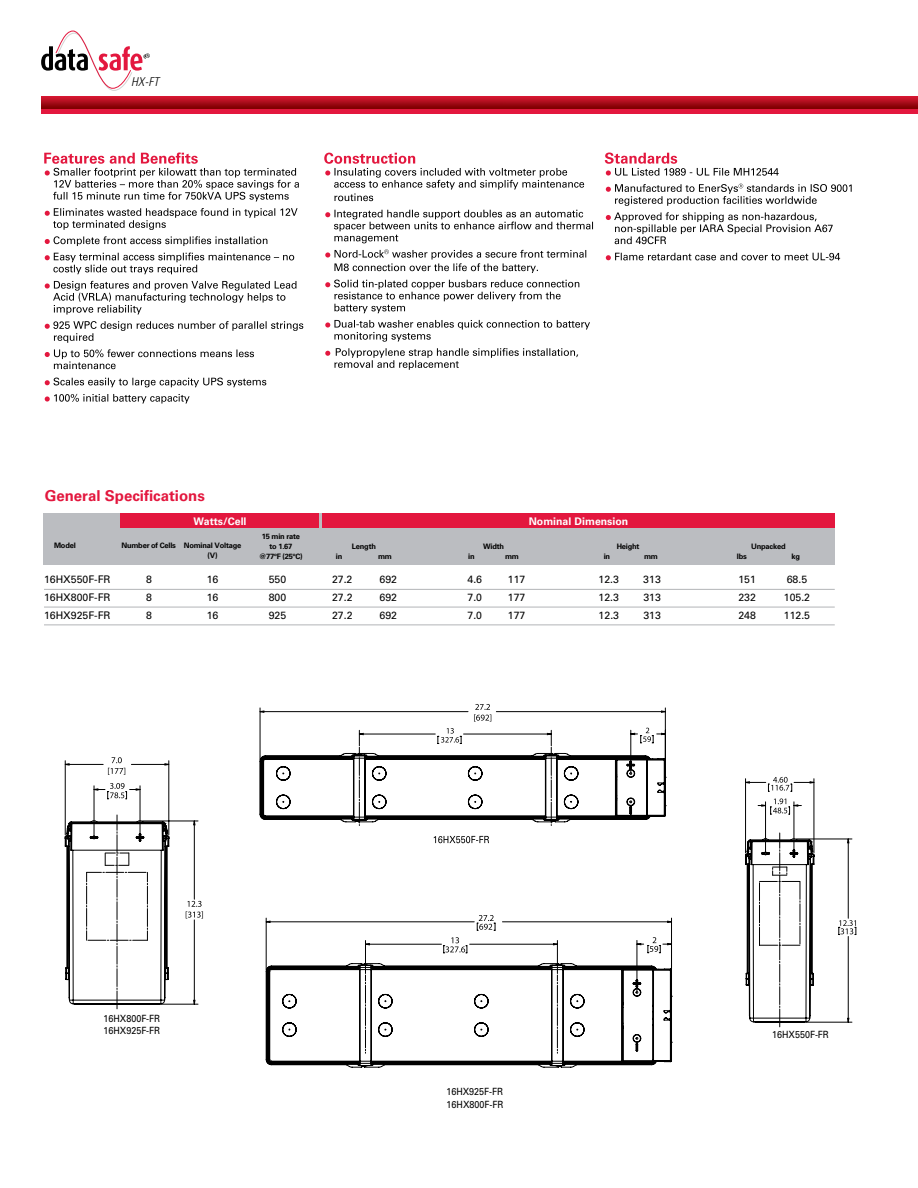
<style>
.page{position:relative;width:918px;height:1188px;background:#fff}
.page>*{position:absolute;margin:0;border:0;box-sizing:border-box;transform-origin:0 0}
.t1{font:700 15px "Univers";color:#e3173e}
.t2{font:12.45px "Myriad Pro";color:#000}
.t3{font:italic 300 condensed 12.15px "Univers";color:#000}
.t4{font:10.5px "Univers";color:#000}
.t5{font:700 10.5px "Univers";color:#fff}
.t6{font:9.9px/12.3px "Univers";color:#000;scale:.9 1}
.t7{font:700 7.5px/10.1px "Univers";letter-spacing:-.025em;color:#000}
</style>
<div class="page">
<svg style="left:64px;top:757px;width:140px;height:253px"></svg>
<hr style="left:649px;top:1187px;width:40px;height:1px;background:#000">
<svg style="left:670px;top:1187px;width:19px;height:1px"></svg>
<svg style="left:266px;top:917px;width:406px;height:151px"></svg>
<svg style="left:477px;top:915px;width:19px;height:16px"></svg>
<hr style="left:642px;top:1159px;width:46px;height:1px;background:#000">
<svg style="left:365px;top:937px;width:308px;height:131px"></svg>
<svg style="left:745px;top:776px;width:112px;height:252px"></svg>
<svg style="left:259px;top:707px;width:407px;height:119px"></svg>
<svg style="left:474px;top:704px;width:17px;height:18px"></svg>
<svg style="left:359px;top:728px;width:308px;height:115px"></svg>
<div style="left:43px;top:513px;width:792px;height:51px;background:#bbbdc1"></div>
<hr style="left:44px;top:589px;width:791px;height:1px;background:#bcbec0">
<hr style="left:44px;top:606px;width:791px;height:2px;background:#bcbec0">
<hr style="left:44px;top:624px;width:791px;height:1px;background:#bcbec0">
<div style="left:322px;top:513px;width:513px;height:15px;background:#e3173e"></div>
<div style="left:121px;top:513px;width:198px;height:15px;background:#e3173e"></div>
<svg style="left:44px;top:153px;width:255px;height:49px"></svg>
<svg style="left:45px;top:208px;width:253px;height:22px"></svg>
<svg style="left:45px;top:236px;width:222px;height:10px"></svg>
<svg style="left:45px;top:253px;width:249px;height:21px"></svg>
<svg style="left:45px;top:281px;width:252px;height:34px"></svg>
<svg style="left:45px;top:321px;width:258px;height:22px"></svg>
<svg style="left:45px;top:349px;width:209px;height:20px"></svg>
<svg style="left:45px;top:378px;width:221px;height:9px"></svg>
<svg style="left:45px;top:394px;width:145px;height:10px"></svg>
<svg style="left:324px;top:153px;width:260px;height:48px"></svg>
<svg style="left:325px;top:210px;width:268px;height:33px"></svg>
<svg style="left:325px;top:249px;width:261px;height:24px"></svg>
<svg style="left:325px;top:280px;width:254px;height:33px"></svg>
<svg style="left:325px;top:320px;width:265px;height:22px"></svg>
<svg style="left:325px;top:348px;width:253px;height:22px"></svg>
<svg style="left:605px;top:153px;width:174px;height:23px"></svg>
<svg style="left:606px;top:184px;width:246px;height:22px"></svg>
<svg style="left:606px;top:212px;width:227px;height:32px"></svg>
<svg style="left:606px;top:253px;width:234px;height:7px"></svg>
<svg style="left:41px;top:30px;width:109px;height:61px"></svg>
<img style="left:41px;top:96px;width:877px;height:13px">
<div style="left:41px;top:109px;width:877px;height:5px;background:#e3173e"></div>
<p class="t2" style="left:143px;top:52px;width:7px">®</p>
<p class="t3" style="left:131px;top:74px;width:29px">HX-FT</p>
<h1 class="t1" style="left:45px;top:487px;width:162px">General Specifications</h1>
<p class="t5" style="left:193px;top:515px;width:55px">Watts/Cell</p>
<p class="t5" style="left:529px;top:515px;width:101px">Nominal Dimension</p>
<p class="t7" style="left:54px;top:540px;width:23px">Model</p>
<p class="t7" style="left:208px;top:540px;width:35px;text-indent:-86px">Number of Cells Nominal Voltage (V)</p>
<p class="t7" style="left:259px;top:531px;width:45px;text-align:center">15 min rate to 1.67 @77ºF (25ºC)</p>
<p class="t7" style="left:352px;top:542px;width:26px">Length</p>
<p class="t7" style="left:336px;top:552px;width:8px">in</p>
<p class="t7" style="left:378px;top:552px;width:15px">mm</p>
<p class="t7" style="left:483px;top:542px;width:22px">Width</p>
<p class="t7" style="left:468px;top:552px;width:8px">in</p>
<p class="t7" style="left:505px;top:552px;width:15px">mm</p>
<p class="t7" style="left:617px;top:542px;width:24px">Height</p>
<p class="t7" style="left:604px;top:552px;width:8px">in</p>
<p class="t7" style="left:644px;top:552px;width:15px">mm</p>
<p class="t7" style="left:751px;top:542px;width:36px">Unpacked</p>
<p class="t7" style="left:737px;top:552px;width:12px">lbs</p>
<p class="t7" style="left:792px;top:552px;width:10px">kg</p>
<p class="t4" style="left:44px;top:573px;width:68px">16HX550F-FR</p>
<p class="t4" style="left:146px;top:573px;width:7px">8</p>
<p class="t4" style="left:207px;top:573px;width:13px">16</p>
<p class="t4" style="left:269px;top:573px;width:19px">550</p>
<p class="t4" style="left:332px;top:573px;width:22px">27.2</p>
<p class="t4" style="left:380px;top:573px;width:19px">692</p>
<p class="t4" style="left:468px;top:573px;width:16px">4.6</p>
<p class="t4" style="left:508px;top:573px;width:19px">117</p>
<p class="t4" style="left:599px;top:573px;width:22px">12.3</p>
<p class="t4" style="left:643px;top:573px;width:19px">313</p>
<p class="t4" style="left:738px;top:573px;width:19px">151</p>
<p class="t4" style="left:787px;top:573px;width:22px">68.5</p>
<p class="t4" style="left:44px;top:591px;width:68px">16HX800F-FR</p>
<p class="t4" style="left:146px;top:591px;width:7px">8</p>
<p class="t4" style="left:207px;top:591px;width:13px">16</p>
<p class="t4" style="left:269px;top:591px;width:19px">800</p>
<p class="t4" style="left:332px;top:591px;width:22px">27.2</p>
<p class="t4" style="left:380px;top:591px;width:19px">692</p>
<p class="t4" style="left:468px;top:591px;width:16px">7.0</p>
<p class="t4" style="left:508px;top:591px;width:19px">177</p>
<p class="t4" style="left:599px;top:591px;width:22px">12.3</p>
<p class="t4" style="left:643px;top:591px;width:19px">313</p>
<p class="t4" style="left:738px;top:591px;width:19px">232</p>
<p class="t4" style="left:784px;top:591px;width:28px">105.2</p>
<p class="t4" style="left:44px;top:609px;width:68px">16HX925F-FR</p>
<p class="t4" style="left:146px;top:609px;width:7px">8</p>
<p class="t4" style="left:207px;top:609px;width:13px">16</p>
<p class="t4" style="left:269px;top:609px;width:19px">925</p>
<p class="t4" style="left:332px;top:609px;width:22px">27.2</p>
<p class="t4" style="left:380px;top:609px;width:19px">692</p>
<p class="t4" style="left:468px;top:609px;width:16px">7.0</p>
<p class="t4" style="left:508px;top:609px;width:19px">177</p>
<p class="t4" style="left:599px;top:609px;width:22px">12.3</p>
<p class="t4" style="left:643px;top:609px;width:19px">313</p>
<p class="t4" style="left:738px;top:609px;width:19px">248</p>
<p class="t4" style="left:784px;top:609px;width:28px">112.5</p>
<p class="t6" style="left:104px;top:1012px;width:65px">16HX800F-FR<br>16HX925F-FR</p>
<p class="t6" style="left:446px;top:1085px;width:65px">16HX925F-FR</p>
<p class="t6" style="left:447px;top:1098px;width:65px">16HX800F-FR</p>
<p class="t6" style="left:772px;top:1029px;width:65px">16HX550F-FR</p>
</div>
